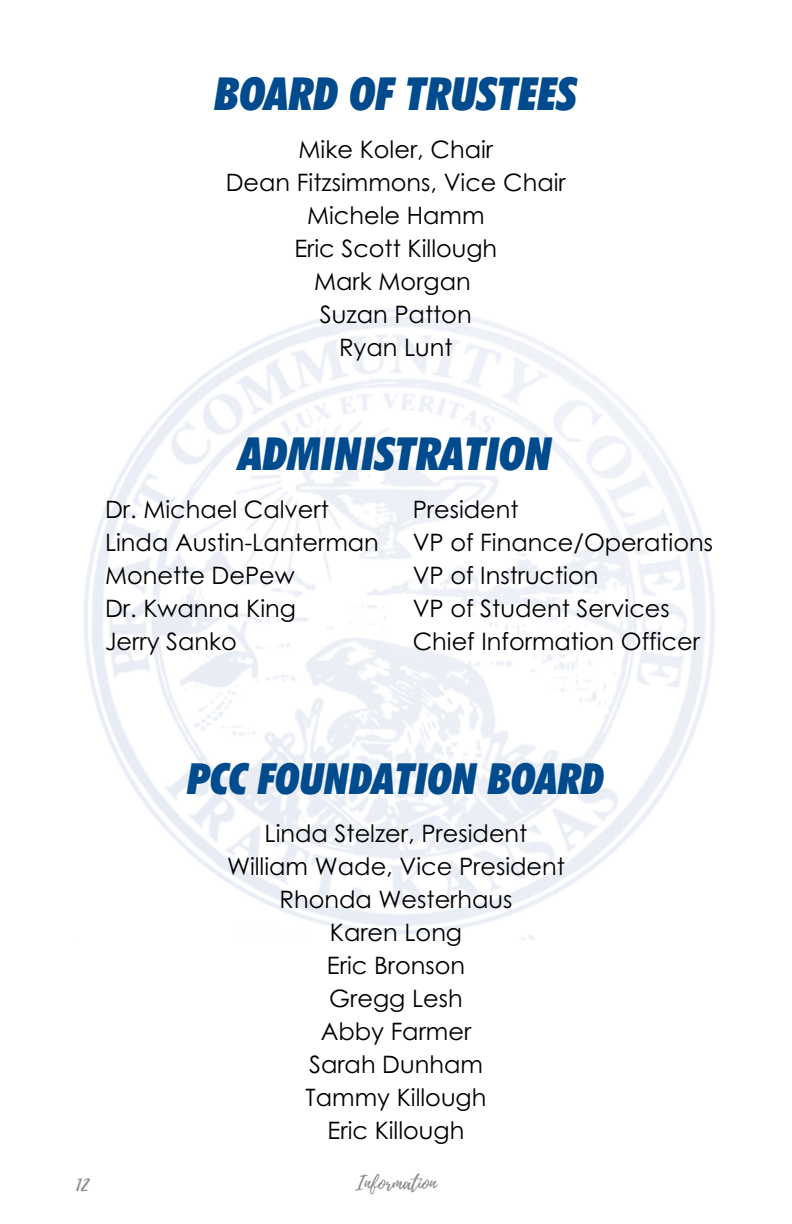
<style>
.page{position:relative;width:792px;height:1224px;background:#fff}
.page>*{position:absolute;margin:0;border:0;box-sizing:border-box;transform-origin:0 0}
.t1{font:italic 900 condensed 45.8px "Futura BT";color:#004b8d}
.t2{font:italic 900 condensed 43px "Futura BT";color:#004b8d}
.t3{font:24px/33px "Century Gothic Std";color:#000;text-align:center}
.t4{font:20px "Playlist Script";color:#8c8e90}
</style>
<div class="page">
<img style="left:84px;top:308px;width:631px;height:631px">
<p class="t1" style="left:215px;top:60px;width:364px">BOARD OF TRUSTEES</p>
<h2 class="t3" style="left:226px;top:136px;width:342px">Mike Koler, Chair<br>Dean Fitzsimmons, Vice Chair<br>Michele Hamm<br>Eric Scott Killough<br>Mark Morgan<br>Suzan Patton<br>Ryan Lunt</h2>
<h1 class="t1" style="left:240px;top:420px;width:314px">ADMINISTRATION</h1>
<h2 class="t3" style="left:105px;top:496px;width:275px;text-align:left">Dr. Michael Calvert<br>Linda Austin-Lanterman<br>Monette DePew<br>Dr. Kwanna King<br>Jerry Sanko</h2>
<h2 class="t3" style="left:413px;top:496px;width:302px;text-align:left">President<br>VP of Finance/Operations<br>VP of Instruction<br>VP of Student Services<br>Chief Information Officer</h2>
<h1 class="t2" style="left:187px;top:747px;width:419px">PCC FOUNDATION BOARD</h1>
<p class="t3" style="left:227px;top:820px;width:339px">Linda Stelzer, President<br>William Wade, Vice President<br>Rhonda Westerhaus<br>Karen Long<br>Eric Bronson<br>Gregg Lesh<br>Abby Farmer<br>Sarah Dunham<br>Tammy Killough<br>Eric Killough</p>
<h2 class="t4" style="left:76px;top:1169px;width:14px">12</h2>
<h1 class="t4" style="left:355px;top:1169px;width:83px">Information</h1>
</div>
